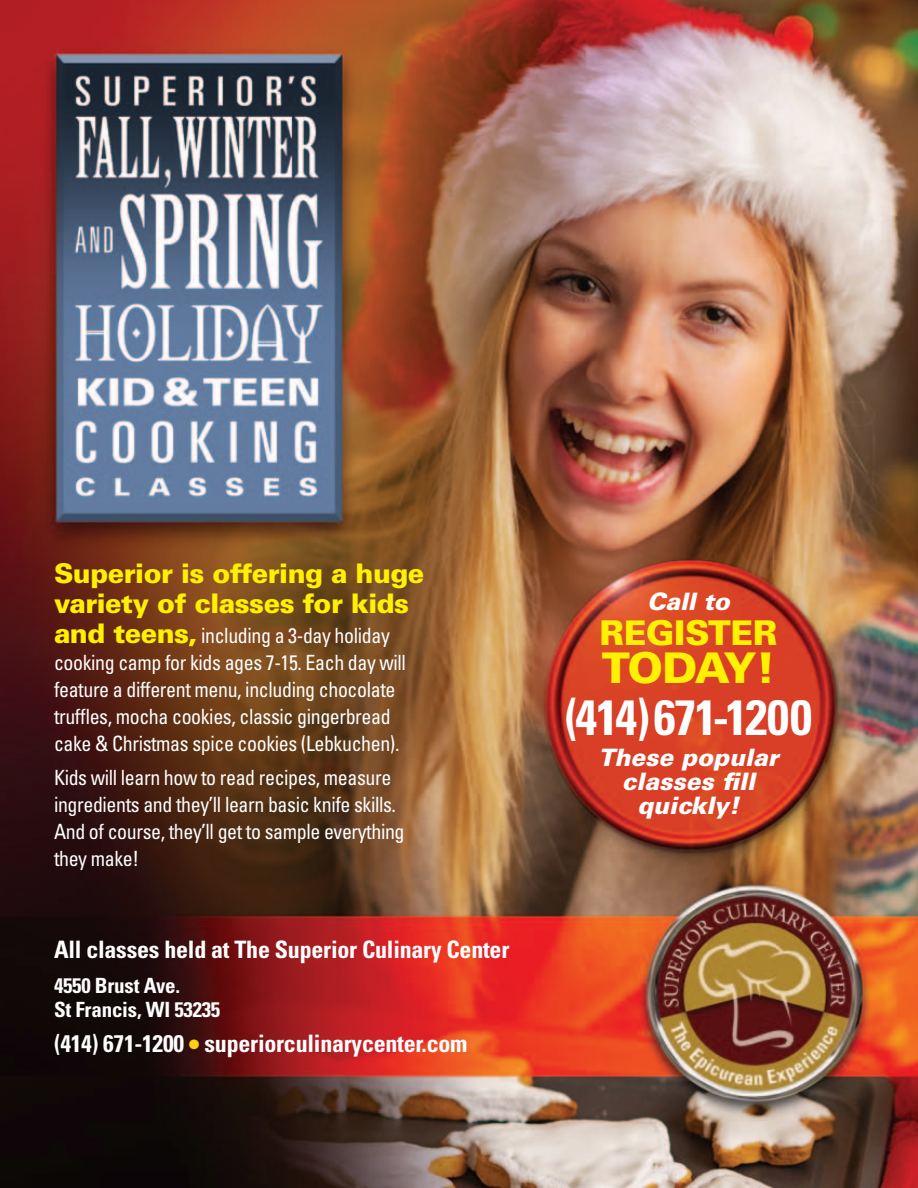
<style>
.page{position:relative;width:918px;height:1188px;background:#fff}
.page>*{position:absolute;margin:0;border:0;box-sizing:border-box;transform-origin:0 0}
.t1{font:700 condensed 49.5px "Univers LT Std";letter-spacing:-.03em;color:#fff}
.t2{font:900 42.3px "Univers";letter-spacing:-.06em;color:#fff101}
.t3{font:900 34.2px "Univers";letter-spacing:-.01em;color:#fff101}
.No_Spacing{font:900 27px/30px "Univers";letter-spacing:-.02em;color:#fff101}
.t4{font:700 condensed 24px "Univers LT Std";letter-spacing:-.01em;color:#fff}
.t5{font:italic 900 24px/24px "Univers";color:#fff;text-align:center}
.No_Spacing-2{font:condensed 21px/27px "Univers LT Std";letter-spacing:-.02em;color:#fff;scale:.95 1}
.t6{font:700 condensed 21px/24px "Univers LT Std";letter-spacing:-.01em;color:#fff}
.s1{font-family:"Univers";font-weight:900;font-stretch:normal;font-size:27px;color:#fff101}
.s2{color:#fcd10d}
</style>
<div class="page">
<img style="left:0;top:0;width:918px;height:1188px">
<p class="No_Spacing" style="left:54px;top:558px;width:372px">Superior is offering a huge variety of classes for kids</p>
<p class="No_Spacing-2" style="left:54px;top:622px;width:372px"><span class="s1">and teens,</span> including a 3-day holiday cooking camp for kids ages 7-15. Each day will feature a different menu, including chocolate truffles, mocha cookies, classic gingerbread cake &amp; Christmas spice cookies (Lebkuchen).</p>
<p class="No_Spacing-2" style="left:54px;top:764px;width:371px">Kids will learn how to read recipes, measure ingredients and they’ll learn basic knife skills.<br>And of course, they’ll get to sample everything they make!</p>
<p class="t4" style="left:54px;top:935px;width:457px">All classes held at The Superior Culinary Center</p>
<p class="t6" style="left:54px;top:973px;width:168px">4550 Brust Ave.<br>St Francis, WI 53235</p>
<p class="t4" style="left:54px;top:1028px;width:415px">(414) 671-1200 <span class="s2">●</span> superiorculinarycenter.com</p>
<p class="t5" style="left:647px;top:589px;width:84px">Call to</p>
<p class="t3" style="left:599px;top:611px;width:180px">REGISTER</p>
<p class="t2" style="left:602px;top:641px;width:175px">TODAY!</p>
<p class="t1" style="left:565px;top:687px;width:249px">(414) 671-1200</p>
<p class="t5" style="left:598px;top:745px;width:182px">These popular</p>
<p class="t5" style="left:622px;top:769px;width:135px">classes fill quickly!</p>
</div>
